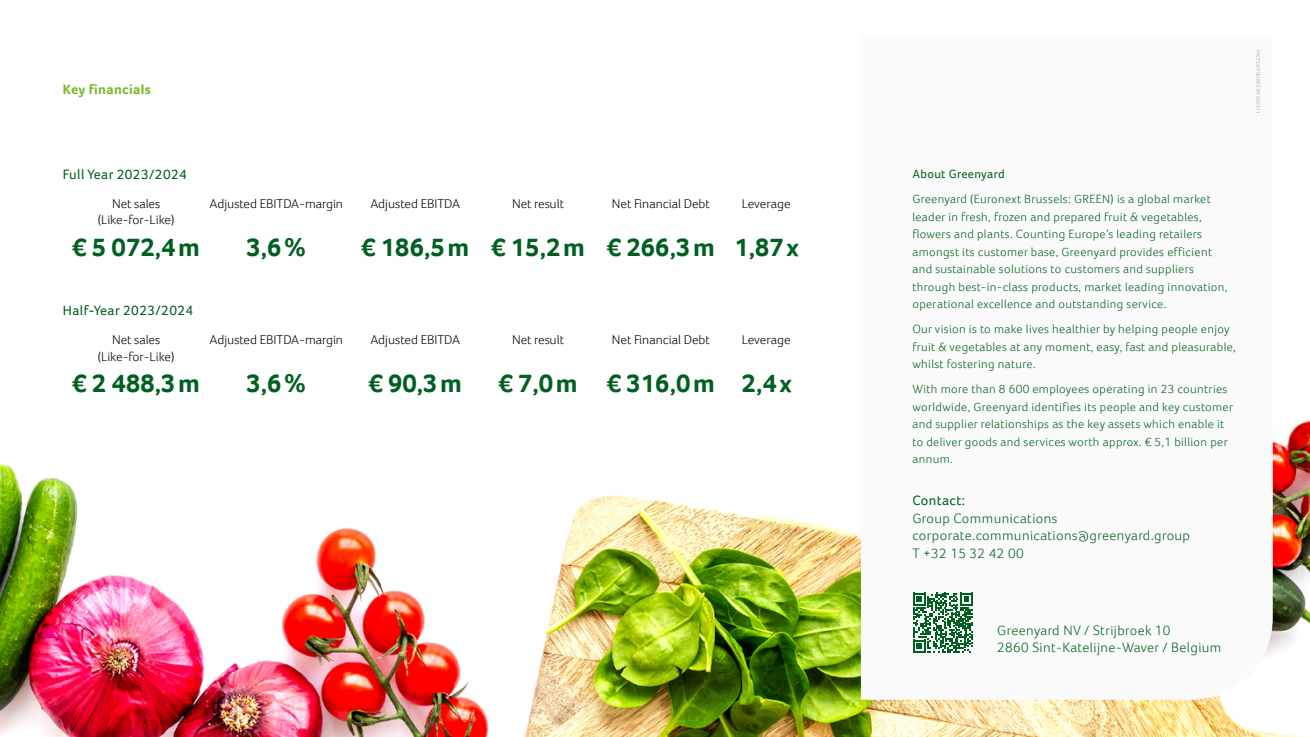
<style>
.page{position:relative;width:1310px;height:737px;background:#fff}
.page>*{position:absolute;margin:0;border:0;box-sizing:border-box;transform-origin:0 0}
.t1{font:700 26.25px "Foco";color:#005f21}
.t2{font:300 14px/17.5px "Foco";letter-spacing:.03em;color:#005f21}
.t3{font:14px "Foco";letter-spacing:.03em;color:#005f21}
.t4{font:700 14px "Foco";letter-spacing:.025em;color:#7ab929}
.t5{font:300 13.12px/16.4px "Foco";color:#000;text-align:center}
.t6{font:300 12.25px/17.5px "Foco";letter-spacing:.03em;color:#005f21}
.t7{font:12.25px "Foco";letter-spacing:.03em;color:#005f21}
.t8{font:5.25px "Foco";letter-spacing:.025em;color:#b3b2b2}
</style>
<div class="page">
<img style="left:0;top:420px;width:1310px;height:317px">
<svg style="left:861px;top:420px;width:411px;height:279px"></svg>
<svg style="left:913px;top:592px;width:59px;height:60px"></svg>
<p class="t4" style="left:63px;top:80px;width:89px">Key financials</p>
<p class="t3" style="left:63px;top:166px;width:125px">Full Year 2023/2024</p>
<p class="t5" style="left:98px;top:195px;width:78px">Net sales (Like-for-Like)</p>
<h1 class="t1" style="left:72px;top:229px;width:129px">€ 5 072,4 m</h1>
<p class="t5" style="left:209px;top:195px;width:135px">Adjusted EBITDA-margin</p>
<h1 class="t1" style="left:246px;top:229px;width:61px">3,6 %</h1>
<p class="t3" style="left:63px;top:302px;width:132px">Half-Year 2023/2024</p>
<p class="t5" style="left:98px;top:331px;width:78px">Net sales (Like-for-Like)</p>
<h1 class="t1" style="left:72px;top:366px;width:129px">€ 2 488,3 m</h1>
<p class="t5" style="left:209px;top:331px;width:135px">Adjusted EBITDA-margin</p>
<h1 class="t1" style="left:246px;top:366px;width:61px">3,6 %</h1>
<p class="t5" style="left:370px;top:195px;width:91px">Adjusted EBITDA</p>
<h1 class="t1" style="left:361px;top:229px;width:110px">€ 186,5 m</h1>
<p class="t5" style="left:370px;top:331px;width:91px">Adjusted EBITDA</p>
<h1 class="t1" style="left:368px;top:366px;width:95px">€ 90,3 m</h1>
<p class="t5" style="left:512px;top:195px;width:53px">Net result</p>
<h1 class="t1" style="left:491px;top:229px;width:95px">€ 15,2 m</h1>
<p class="t5" style="left:512px;top:331px;width:53px">Net result</p>
<h1 class="t1" style="left:498px;top:366px;width:81px">€ 7,0 m</h1>
<p class="t5" style="left:612px;top:195px;width:99px">Net Financial Debt</p>
<h1 class="t1" style="left:607px;top:229px;width:110px">€ 266,3 m</h1>
<p class="t5" style="left:742px;top:195px;width:50px">Leverage</p>
<h1 class="t1" style="left:734px;top:229px;width:66px">1,87 x</h1>
<p class="t5" style="left:612px;top:331px;width:99px">Net Financial Debt</p>
<h1 class="t1" style="left:607px;top:366px;width:110px">€ 316,0 m</h1>
<p class="t5" style="left:742px;top:331px;width:50px">Leverage</p>
<h1 class="t1" style="left:741px;top:366px;width:52px">2,4 x</h1>
<p class="t8" style="left:1261px;top:50px;width:66px;rotate:90deg">FACTS&amp;FIGURES EN 202311</p>
<p class="t7" style="left:912px;top:167px;width:94px">About Greenyard</p>
<p class="t6" style="left:912px;top:190px;width:317px">Greenyard (Euronext Brussels: GREEN) is a global market leader in fresh, frozen and prepared fruit &amp; vegetables, flowers and plants. Counting Europe’s leading retailers amongst its customer base, Greenyard provides efficient and sustainable solutions to customers and suppliers through best-in-class products, market leading innovation, operational excellence and outstanding service.</p>
<p class="t6" style="left:912px;top:320px;width:325px">Our vision is to make lives healthier by helping people enjoy fruit &amp; vegetables at any moment, easy, fast and pleasurable, whilst fostering nature.</p>
<p class="t6" style="left:912px;top:380px;width:322px">With more than 8 600 employees operating in 23 countries worldwide, Greenyard identifies its people and key customer and supplier relationships as the key assets which enable it to deliver goods and services worth approx. € 5,1 billion per annum.</p>
<p class="t3" style="left:912px;top:492px;width:54px">Contact:</p>
<p class="t2" style="left:912px;top:509px;width:279px">Group Communications corporate.communications@greenyard.group<br>T +32 15 32 42 00</p>
<p class="t2" style="left:997px;top:621px;width:226px">Greenyard NV / Strijbroek 10<br>2860 Sint-Katelijne-Waver / Belgium</p>
</div>
